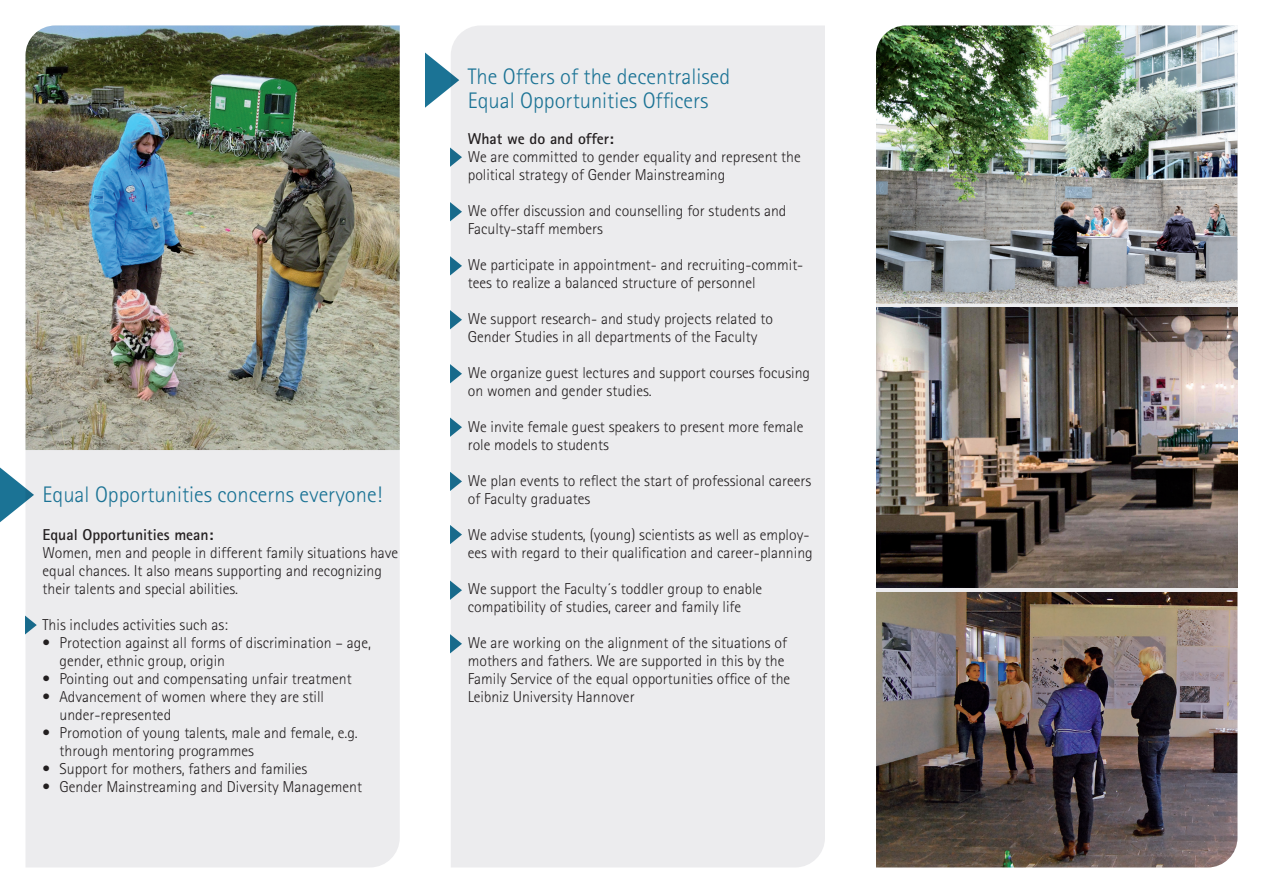
<style>
.page{position:relative;width:1263px;height:893px;background:#fff}
.page>*{position:absolute;margin:0;border:0;box-sizing:border-box;transform-origin:0 0}
.t1{font:300 22.5px/24px "Rotis Sans Serif";color:#1b7395}
.t2{font:300 15.75px/18px "Rotis Sans Serif";color:#231f20}
.t3{font:700 15.75px "Rotis Sans Serif";color:#231f20}
</style>
<div class="page">
<div style="left:26px;top:450px;width:374px;height:417px;background:#ececee"></div>
<img style="left:26px;top:26px;width:374px;height:424px">
<div style="left:451px;top:26px;width:374px;height:841px;background:#ececee"></div>
<img style="left:876px;top:26px;width:361px;height:278px">
<img style="left:876px;top:308px;width:361px;height:280px">
<img style="left:876px;top:592px;width:361px;height:275px">
<svg style="left:26px;top:613px;width:11px;height:24px"></svg>
<svg style="left:451px;top:145px;width:11px;height:24px"></svg>
<svg style="left:451px;top:200px;width:11px;height:24px"></svg>
<svg style="left:451px;top:522px;width:11px;height:25px"></svg>
<svg style="left:451px;top:578px;width:11px;height:24px"></svg>
<svg style="left:451px;top:632px;width:11px;height:24px"></svg>
<svg style="left:451px;top:254px;width:11px;height:24px"></svg>
<svg style="left:451px;top:308px;width:11px;height:24px"></svg>
<svg style="left:451px;top:362px;width:11px;height:24px"></svg>
<svg style="left:451px;top:415px;width:11px;height:24px"></svg>
<svg style="left:451px;top:469px;width:11px;height:25px"></svg>
<svg style="left:425px;top:36px;width:34px;height:88px"></svg>
<svg style="left:0;top:451px;width:34px;height:87px"></svg>
<h1 class="t1" style="left:43px;top:482px;width:341px">Equal Opportunities concerns everyone!</h1>
<p class="t3" style="left:43px;top:525px;width:172px">Equal Opportunities mean:</p>
<p class="t2" style="left:43px;top:544px;width:357px">Women, men and people in different family situations have equal chances. It also means supporting and recognizing their talents and special abilities.</p>
<p class="t2" style="left:43px;top:616px;width:187px">This includes activities such as:</p>
<p class="t2" style="left:60px;top:634px;width:313px;text-indent:-17px">• Protection against all forms of discrimination – age, gender, ethnic group, origin</p>
<p class="t2" style="left:43px;top:670px;width:311px">• Pointing out and compensating unfair treatment</p>
<p class="t2" style="left:60px;top:688px;width:266px;text-indent:-17px">• Advancement of women where they are still under-represented</p>
<p class="t2" style="left:60px;top:724px;width:300px;text-indent:-17px">• Promotion of young talents, male and female, e.g. through mentoring programmes</p>
<p class="t2" style="left:43px;top:760px;width:266px">• Support for mothers, fathers and families</p>
<p class="t2" style="left:43px;top:778px;width:321px">• Gender Mainstreaming and Diversity Management</p>
<h1 class="t1" style="left:468px;top:64px;width:264px">The Offers of the decentralised<br>Equal Opportunities Officers</h1>
<p class="t3" style="left:468px;top:129px;width:148px">What we do and offer:</p>
<p class="t2" style="left:468px;top:148px;width:335px">We are committed to gender equality and represent the political strategy of Gender Mainstreaming</p>
<p class="t2" style="left:468px;top:202px;width:320px">We offer discussion and counselling for students and<br>Faculty-staff members</p>
<p class="t2" style="left:468px;top:256px;width:337px">We participate in appointment- and recruiting-commit&shy;tees to realize a balanced structure of personnel</p>
<p class="t2" style="left:468px;top:310px;width:307px">We support research- and study projects related to<br>Gender Studies in all departments of the Faculty</p>
<p class="t2" style="left:468px;top:364px;width:344px">We organize guest lectures and support courses focusing on women and gender studies.</p>
<p class="t2" style="left:468px;top:418px;width:337px">We invite female guest speakers to present more female role models to students</p>
<p class="t2" style="left:468px;top:472px;width:345px">We plan events to reflect the start of professional careers of Faculty graduates</p>
<p class="t2" style="left:468px;top:526px;width:346px">We advise students, (young) scientists as well as employ&shy;ees with regard to their qualification and career-planning</p>
<p class="t2" style="left:468px;top:580px;width:296px">We support the Faculty´s toddler group to enable compatibility of studies, career and family life</p>
<p class="t2" style="left:468px;top:634px;width:324px">We are working on the alignment of the situations of mothers and fathers. We are supported in this by the Family Service of the equal opportunities office of the Leibniz University Hannover</p>
</div>
